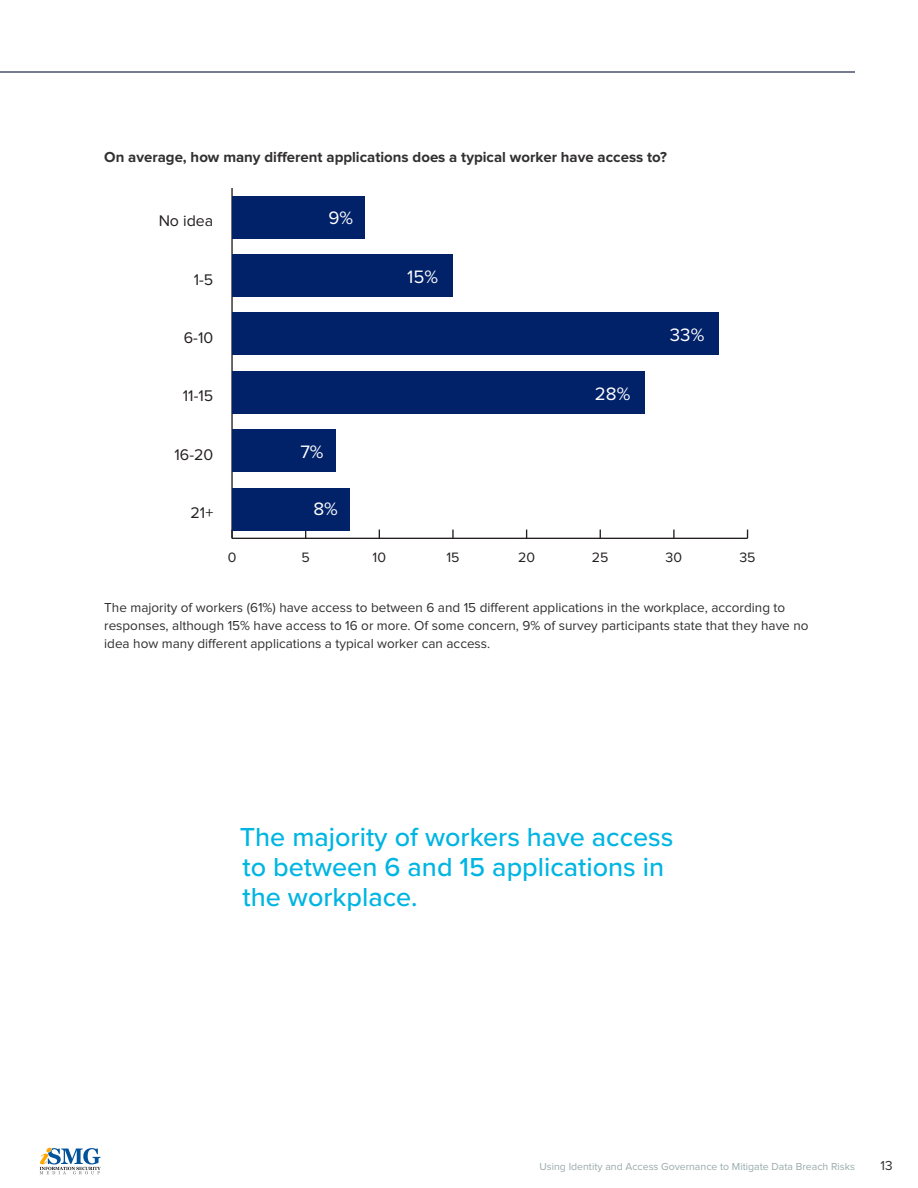
<style>
.page{position:relative;width:918px;height:1188px;background:#fff}
.page>*{position:absolute;margin:0;border:0;box-sizing:border-box;transform-origin:0 0}
.t1{font:500 27px/30px "Proxima Nova";color:#00b5e2}
.t2{font:18.6px "Proxima Nova";color:#fff}
.t3{font:16.05px "Proxima Nova";color:#231f20}
.survey_question{font:700 15px "Proxima Nova";color:#312f30}
.t4{font:14.1px "Proxima Nova";color:#231f20}
.body{font:13.5px/18px "Proxima Nova";color:#312f30}
.t5{font:10.5px "Proxima Nova";color:#9aaaaa}
</style>
<div class="page">
<hr style="left:232px;top:538px;width:516px;height:1px;background:#231f20">
<svg style="left:452px;top:530px;width:2px;height:8px"></svg>
<svg style="left:673px;top:530px;width:2px;height:8px"></svg>
<hr style="left:231px;top:188px;width:2px;height:350px;background:#231f20">
<div style="left:232px;top:196px;width:133px;height:42px;background:#012168"></div>
<div style="left:232px;top:255px;width:221px;height:42px;background:#012168"></div>
<div style="left:232px;top:313px;width:486px;height:42px;background:#012168"></div>
<div style="left:232px;top:371px;width:412px;height:42px;background:#012168"></div>
<div style="left:232px;top:430px;width:103px;height:42px;background:#012168"></div>
<div style="left:232px;top:488px;width:118px;height:42px;background:#012168"></div>
<svg style="left:39px;top:1148px;width:62px;height:26px"></svg>
<hr style="left:0;top:71px;width:855px;height:1px;background:#757c90">
<p class="survey_question" style="left:104px;top:150px;width:564px">On average, how many different applications does a typical worker have access to?</p>
<p class="t3" style="left:159px;top:214px;width:56px">No idea</p>
<h2 class="t2" style="left:328px;top:209px;width:26px">9%</h2>
<p class="t3" style="left:194px;top:272px;width:21px">1-5</p>
<h2 class="t2" style="left:407px;top:269px;width:32px">15%</h2>
<p class="t3" style="left:184px;top:330px;width:31px">6-10</p>
<h2 class="t2" style="left:670px;top:326px;width:36px">33%</h2>
<p class="t3" style="left:183px;top:389px;width:32px">11-15</p>
<h2 class="t2" style="left:595px;top:386px;width:37px">28%</h2>
<p class="t3" style="left:174px;top:447px;width:40px">16-20</p>
<h2 class="t2" style="left:300px;top:443px;width:25px">7%</h2>
<p class="t3" style="left:191px;top:506px;width:24px">21+</p>
<h2 class="t2" style="left:313px;top:500px;width:26px">8%</h2>
<p class="t4" style="left:228px;top:551px;width:10px">0</p>
<p class="t4" style="left:302px;top:551px;width:10px">5</p>
<p class="t4" style="left:373px;top:551px;width:15px">10</p>
<p class="t4" style="left:446px;top:551px;width:15px">15</p>
<p class="t4" style="left:518px;top:551px;width:18px">20</p>
<p class="t4" style="left:592px;top:551px;width:18px">25</p>
<p class="t4" style="left:666px;top:551px;width:18px">30</p>
<p class="t4" style="left:739px;top:551px;width:18px">35</p>
<p class="body" style="left:104px;top:599px;width:706px">The majority of workers (61%) have access to between 6 and 15 different applications in the workplace, according to responses, although 15% have access to 16 or more. Of some concern, 9% of survey participants state that they have no idea how many different applications a typical worker can access.</p>
<p class="t1" style="left:240px;top:821px;width:435px">The majority of workers have access to between 6 and 15 applications in the workplace.</p>
<p class="t5" style="left:540px;top:1162px;width:317px">Using Identity and Access Governance to Mitigate Data Breach Risks</p>
<p class="body" style="left:880px;top:1157px;width:14px">13</p>
</div>
